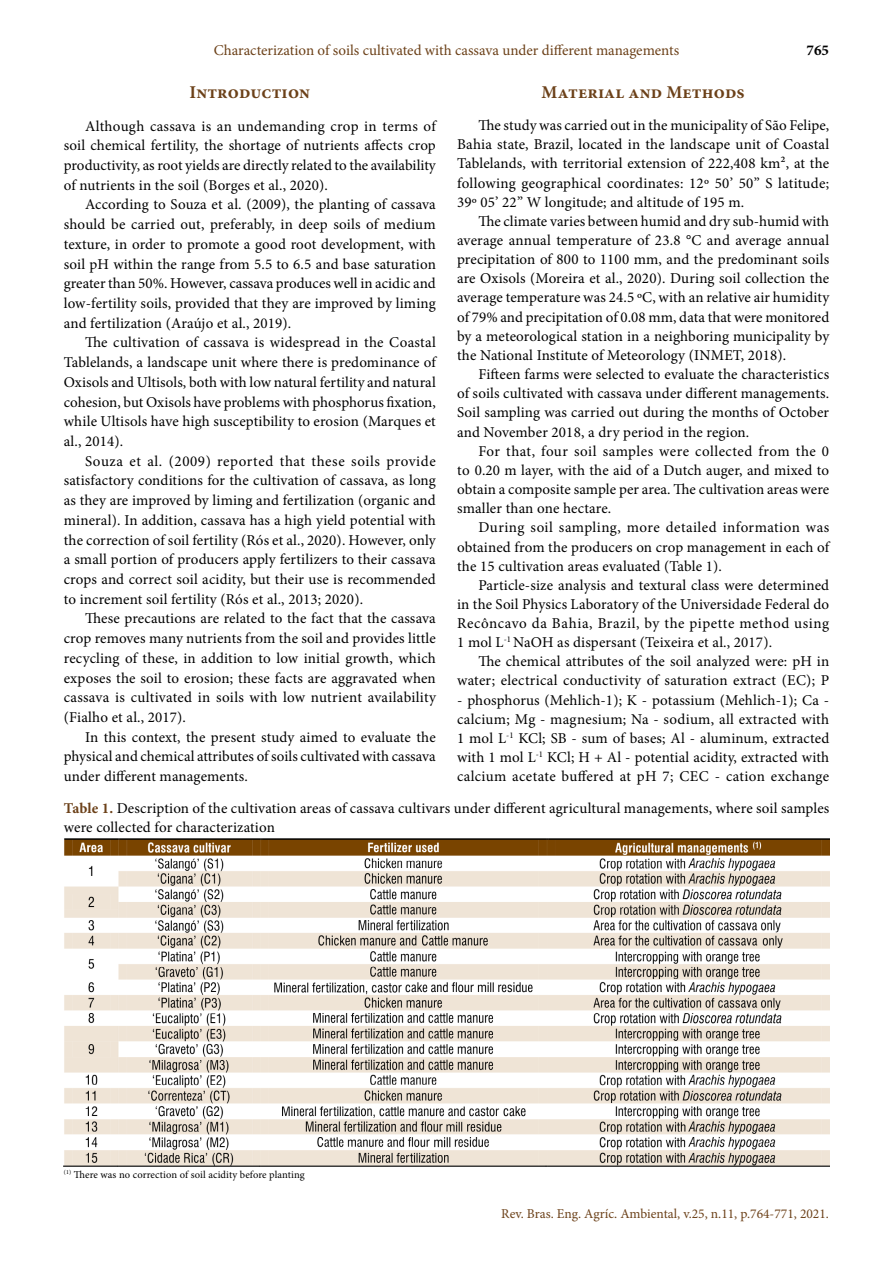
<style>
.page{position:relative;width:893px;height:1263px;background:#fff}
.page>*{position:absolute;margin:0;border:0;box-sizing:border-box;transform-origin:0 0}
.t1{font:700 18px "Minion Pro";letter-spacing:.01em;color:#6c4119}
.t2{font:15px/19.6px "Minion Pro";letter-spacing:.01em;color:#000;text-align:justify}
.t3{font:15px "Minion Pro";color:#6c4119}
.t4{font:700 15px "Minion Pro";color:#000}
.t5{font:13.5px "Minion Pro";color:#6c4119}
.t6{font:10.5px "Minion Pro";letter-spacing:.01em;color:#000}
.s1{font-weight:700;color:#6c4119}
</style>
<div class="page">
<img style="left:64px;top:838px;width:765px;height:328px">
<p class="t3" style="left:214px;top:40px;width:467px">Characterization of soils cultivated with cassava under different managements</p>
<p class="t4" style="left:806px;top:40px;width:24px">765</p>
<p class="t1" style="left:190px;top:80px;width:122px">Introduction</p>
<p class="t2" style="left:64px;top:116px;width:374px;text-indent:21px">Although cassava is an undemanding crop in terms of soil chemical fertility, the shortage of nutrients affects crop productivity, as root yields are directly related to the availability of nutrients in the soil (Borges et al., 2020).</p>
<p class="t2" style="left:64px;top:195px;width:374px;text-indent:21px">According to Souza et al. (2009), the planting of cassava should be carried out, preferably, in deep soils of medium texture, in order to promote a good root development, with soil pH within the range from 5.5 to 6.5 and base saturation greater than 50%. However, cassava produces well in acidic and low-fertility soils, provided that they are improved by liming and fertilization (Araújo et al., 2019).</p>
<p class="t2" style="left:64px;top:333px;width:374px;text-indent:21px">The cultivation of cassava is widespread in the Coastal Tablelands, a landscape unit where there is predominance of Oxisols and Ultisols, both with low natural fertility and natural cohesion, but Oxisols have problems with phosphorus fixation, while Ultisols have high susceptibility to erosion (Marques et al., 2014).</p>
<p class="t2" style="left:64px;top:451px;width:374px;text-indent:21px">Souza et al. (2009) reported that these soils provide satisfactory conditions for the cultivation of cassava, as long as they are improved by liming and fertilization (organic and mineral). In addition, cassava has a high yield potential with the correction of soil fertility (Rós et al., 2020). However, only a small portion of producers apply fertilizers to their cassava crops and correct soil acidity, but their use is recommended to increment soil fertility (Rós et al., 2013; 2020).</p>
<p class="t2" style="left:64px;top:609px;width:374px;text-indent:21px">These precautions are related to the fact that the cassava crop removes many nutrients from the soil and provides little recycling of these, in addition to low initial growth, which exposes the soil to erosion; these facts are aggravated when cassava is cultivated in soils with low nutrient availability (Fialho et al., 2017).</p>
<p class="t2" style="left:64px;top:727px;width:373px;text-indent:21px">In this context, the present study aimed to evaluate the physical and chemical attributes of soils cultivated with cassava under different managements.</p>
<p class="t1" style="left:542px;top:80px;width:205px">Material and Methods</p>
<p class="t2" style="left:457px;top:116px;width:374px;line-height:19.2px;text-indent:21px">The study was carried out in the municipality of São Felipe, Bahia state, Brazil, located in the landscape unit of Coastal Tablelands, with territorial extension of 222,408 km², at the following geographical coordinates: 12º 50’ 50” S latitude; 39º 05’ 22” W longitude; and altitude of 195 m.</p>
<p class="t2" style="left:457px;top:211px;width:374px;line-height:19.2px;text-indent:21px">The climate varies between humid and dry sub-humid with average annual temperature of 23.8 °C and average annual precipitation of 800 to 1100 mm, and the predominant soils are Oxisols (Moreira et al., 2020). During soil collection the average temperature was 24.5 ºC, with an relative air humidity of 79% and precipitation of 0.08 mm, data that were monitored by a meteorological station in a neighboring municipality by the National Institute of Meteorology (INMET, 2018).</p>
<p class="t2" style="left:457px;top:365px;width:374px;line-height:19.2px;text-indent:21px">Fifteen farms were selected to evaluate the characteristics of soils cultivated with cassava under different managements.<br>Soil sampling was carried out during the months of October and November 2018, a dry period in the region.</p>
<p class="t2" style="left:457px;top:441px;width:374px;line-height:19.2px;text-indent:21px">For that, four soil samples were collected from the 0 to 0.20 m layer, with the aid of a Dutch auger, and mixed to obtain a composite sample per area. The cultivation areas were smaller than one hectare.</p>
<p class="t2" style="left:457px;top:518px;width:374px;line-height:19.2px;text-indent:21px">During soil sampling, more detailed information was obtained from the producers on crop management in each of the 15 cultivation areas evaluated (Table 1).</p>
<p class="t2" style="left:457px;top:576px;width:374px;line-height:19px;text-indent:21px">Particle-size analysis and textural class were determined in the Soil Physics Laboratory of the Universidade Federal do Recôncavo da Bahia, Brazil, by the pipette method using 1 mol L<sup>-1</sup> NaOH as dispersant (Teixeira et al., 2017).</p>
<p class="t2" style="left:457px;top:652px;width:374px;line-height:19.2px;text-align:right">The chemical attributes of the soil analyzed were: pH in water; electrical conductivity of saturation extract (EC); P</p>
<p class="t2" style="left:457px;top:690px;width:374px;line-height:19.2px">- phosphorus (Mehlich-1); K - potassium (Mehlich-1); Ca - calcium; Mg - magnesium; Na - sodium, all extracted with 1 mol L<sup>-1</sup> KCl; SB - sum of bases; Al - aluminum, extracted with 1 mol L<sup>-1</sup> KCl; H + Al - potential acidity, extracted with calcium acetate buffered at pH 7; CEC - cation exchange</p>
<p class="t2" style="left:64px;top:799px;width:767px;line-height:18.8px"><span class="s1">Table 1.</span> Description of the cultivation areas of cassava cultivars under different agricultural managements, where soil samples were collected for characterization</p>
<p class="t6" style="left:64px;top:1167px;width:242px"><sup>(1)</sup> There was no correction of soil acidity before planting</p>
<p class="t5" style="left:501px;top:1204px;width:329px">Rev. Bras. Eng. Agríc. Ambiental, v.25, n.11, p.764-771, 2021.</p>
</div>
